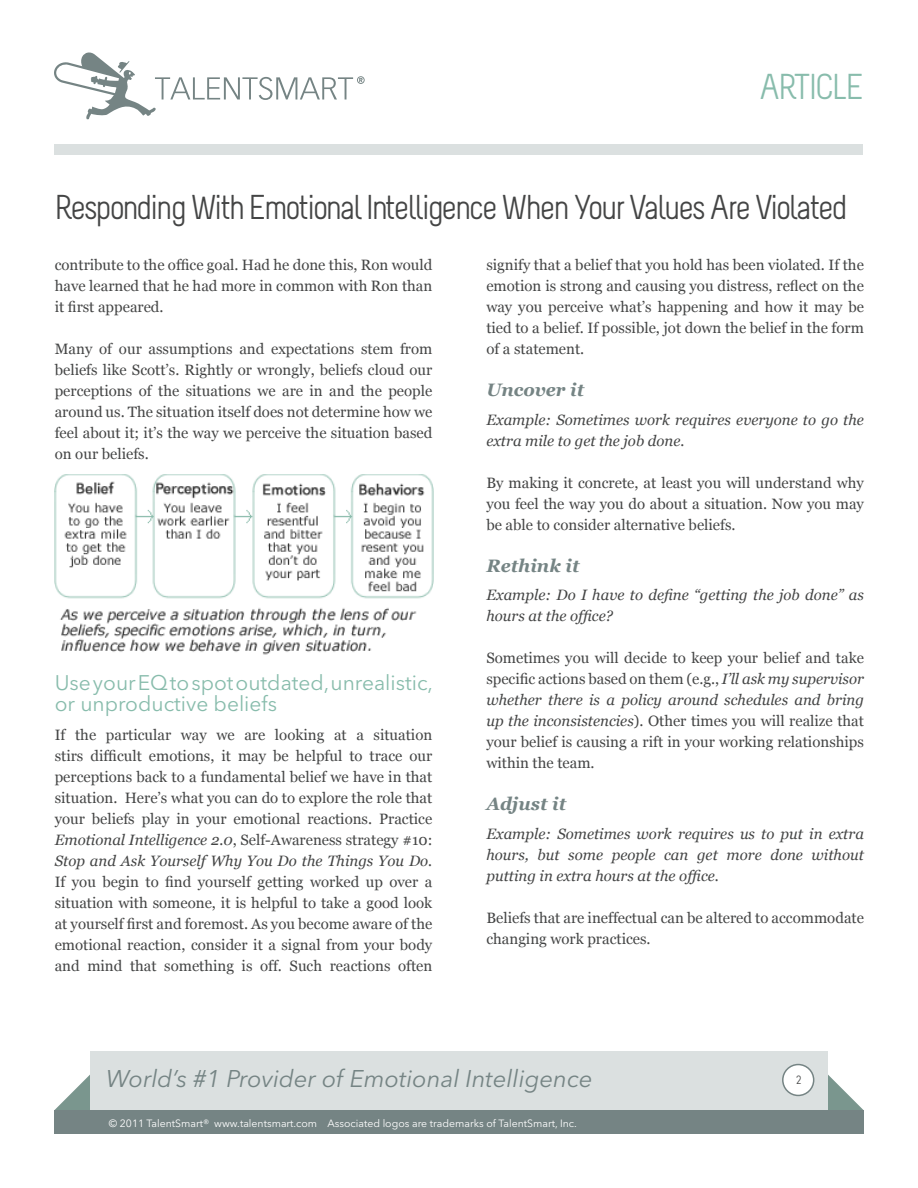
<style>
.page{position:relative;width:918px;height:1188px;background:#fff}
.page>*{position:absolute;margin:0;border:0;box-sizing:border-box;transform-origin:0 0}
.t1{font:36px "Melbourne";letter-spacing:-.05em;color:#88bcac}
.MAIN_HEADING{font:34.5px "Melbourne";letter-spacing:-.05em;color:#444545}
.t2{font:italic 24px "Avenir Next LT Pro";color:#758484}
.SUBHEADING{font:21px/21px "Avenir Next LT Pro";color:#88bcac}
.SUBHEADING-2{font:italic 700 18px "Georgia";color:#758484}
.BODY_COPY{font:15px/21px "Georgia";color:#444545;text-align:justify}
.BODY_COPY-2{font:italic 15px/21px "Georgia";color:#444545}
.Page_Number{font:12px "Melbourne";color:#444545}
.SUBHEADING-3{font:10.5px "Avenir Next LT Pro";color:#fff}
.s1{font-style:italic}
</style>
<div class="page">
<div style="left:55px;top:144px;width:808px;height:11px;background:#dbe0e0"></div>
<svg style="left:54px;top:52px;width:311px;height:67px"></svg>
<img style="left:55px;top:474px;width:378px;height:181px">
<div style="left:90px;top:1051px;width:738px;height:75px;background:#dbe0e0"></div>
<svg style="left:54px;top:1075px;width:36px;height:36px"></svg>
<svg style="left:828px;top:1075px;width:36px;height:36px"></svg>
<div style="left:54px;top:1111px;width:810px;height:23px;background:#758484"></div>
<div style="left:783px;top:1065px;width:31px;height:30px;background:#fff;border-radius:50%"></div>
<div style="left:782px;top:1064px;width:32px;height:32px;border:2px solid #758484;border-radius:50%"></div>
<p class="t1" style="left:759px;top:68px;width:106px">ARTICLE</p>
<p class="MAIN_HEADING" style="left:55px;top:189px;width:794px">Responding With Emotional Intelligence When Your Values Are Violated</p>
<p class="BODY_COPY" style="left:55px;top:255px;width:379px">contribute to the office goal. Had he done this, Ron would have learned that he had more in common with Ron than it first appeared.</p>
<p class="BODY_COPY" style="left:55px;top:339px;width:379px">Many of our assumptions and expectations stem from beliefs like Scott’s. Rightly or wrongly, beliefs cloud our perceptions of the situations we are in and the people around us. The situation itself does not determine how we feel about it; it’s the way we perceive the situation based on our beliefs.</p>
<p class="SUBHEADING" style="left:55px;top:672px;width:380px">Use your EQ to spot outdated, unrealistic, or unproductive beliefs</p>
<p class="BODY_COPY" style="left:55px;top:724px;width:379px">If the particular way we are looking at a situation stirs difficult emotions, it may be helpful to trace our perceptions back to a fundamental belief we have in that situation. Here’s what you can do to explore the role that your beliefs play in your emotional reactions. Practice <span class="s1">Emotional Intelligence 2.0</span>, Self-Awareness strategy #10:<br><span class="s1">Stop and Ask Yourself Why You Do the Things You Do.<br></span>If you begin to find yourself getting worked up over a situation with someone, it is helpful to take a good look at yourself first and foremost. As you become aware of the emotional reaction, consider it a signal from your body and mind that something is off. Such reactions often</p>
<p class="BODY_COPY" style="left:486px;top:255px;width:379px">signify that a belief that you hold has been violated. If the emotion is strong and causing you distress, reflect on the way you perceive what’s happening and how it may be tied to a belief. If possible, jot down the belief in the form of a statement.</p>
<p class="SUBHEADING-2" style="left:486px;top:378px;width:99px">Uncover it</p>
<p class="BODY_COPY-2" style="left:486px;top:409px;width:379px">Example: Sometimes work requires everyone to go the extra mile to get the job done.</p>
<p class="BODY_COPY" style="left:486px;top:472px;width:379px">By making it concrete, at least you will understand why you feel the way you do about a situation. Now you may be able to consider alternative beliefs.</p>
<p class="SUBHEADING-2" style="left:486px;top:554px;width:95px">Rethink it</p>
<p class="BODY_COPY-2" style="left:486px;top:585px;width:379px">Example: Do I have to define “getting the job done” as hours at the office?</p>
<p class="BODY_COPY" style="left:486px;top:648px;width:379px">Sometimes you will decide to keep your belief and take specific actions based on them (e.g., <span class="s1">I’ll ask my supervisor whether there is a policy around schedules and bring up the inconsistencies</span>). Other times you will realize that your belief is causing a rift in your working relationships within the team.</p>
<p class="SUBHEADING-2" style="left:486px;top:792px;width:81px">Adjust it</p>
<p class="BODY_COPY-2" style="left:486px;top:823px;width:379px;text-align:justify">Example: Sometimes work requires us to put in extra hours, but some people can get more done without putting in extra hours at the office.</p>
<p class="BODY_COPY" style="left:486px;top:907px;width:379px">Beliefs that are ineffectual can be altered to accommodate changing work practices.</p>
<p class="t2" style="left:106px;top:1064px;width:488px">World’s #1 Provider of Emotional Intelligence</p>
<p class="Page_Number" style="left:796px;top:1074px;width:7px">2</p>
<p class="SUBHEADING-3" style="left:109px;top:1117px;width:470px">© 2011 TalentSmart® www.talentsmart.com Associated logos are trademarks of TalentSmart, Inc.</p>
</div>
